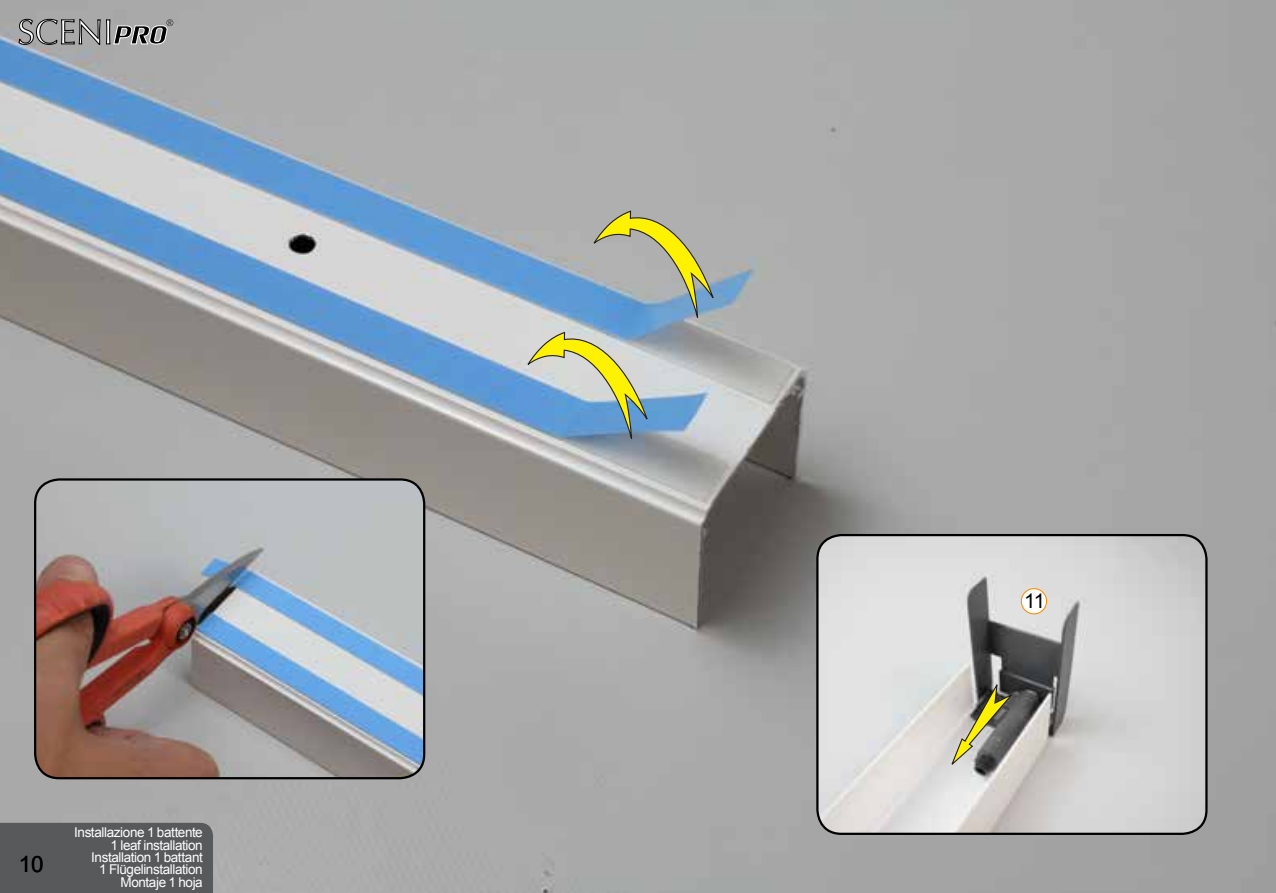
<style>
.page{position:relative;width:1276px;height:893px;background:#fff}
.page>*{position:absolute;margin:0;border:0;box-sizing:border-box;transform-origin:0 0}
.t1{font:22.5px "Arial";color:#000}
.t2{font:20.25px "Arial";color:#000}
.t3{font:13.5px/12.4px "Arial";letter-spacing:-.03em;color:#fff;text-align:right}
</style>
<div class="page">
<img style="left:0;top:0;width:1276px;height:893px">
<img style="left:35px;top:479px;width:389px;height:299px">
<div style="left:34px;top:478px;width:391px;height:301px;border:2px solid #000;border-radius:24px"></div>
<img style="left:817px;top:535px;width:389px;height:299px">
<div style="left:816px;top:534px;width:391px;height:301px;border:2px solid #000;border-radius:24px"></div>
<svg style="left:524px;top:210px;width:193px;height:241px"></svg>
<svg style="left:949px;top:679px;width:67px;height:89px"></svg>
<div style="left:1021px;top:589px;width:25px;height:25px;background:#fff;border-radius:50%"></div>
<div style="left:1020px;top:588px;width:27px;height:26px;border:1px solid #ff8b00;border-radius:50%"></div>
<div style="left:0;top:823px;width:213px;height:70px;background:#58595b"></div>
<svg style="left:18px;top:19px;width:155px;height:26px"></svg>
<h1 class="t1" style="left:19px;top:850px;width:27px">10</h1>
<p class="t3" style="left:74px;top:826px;width:130px">Installazione 1 battente<br>1 leaf installation<br>Installation 1 battant<br>1 Flügelinstallation<br>Montaje 1 hoja</p>
<h2 class="t2" style="left:1024px;top:588px;width:23px">11</h2>
</div>
